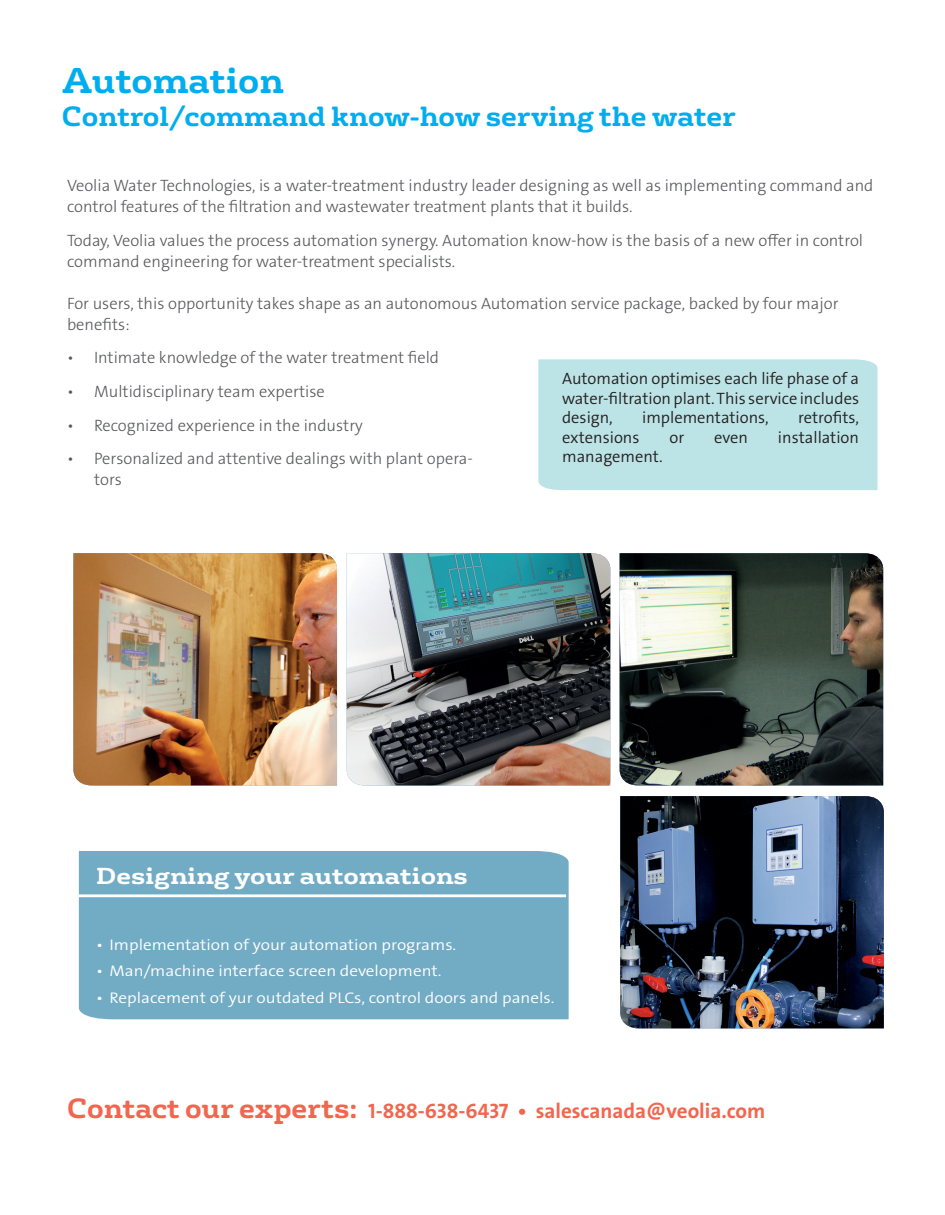
<style>
.page{position:relative;width:945px;height:1215px;background:#fff}
.page>*{position:absolute;margin:0;border:0;box-sizing:border-box;transform-origin:0 0}
.t1{font:700 34.5px "FS Rufus";color:#00aeef}
.t2{font:700 27px "FS Rufus";color:#00aeef}
.t3{font:700 22.5px "FS Rufus";color:#fff;scale:1.11 1}
.t4{font:21px "The Sans Veolia W7 Bld";color:#f2664f}
.t5{font:16.5px/21px "The Sans Veolia W3 Lig";color:#57585a}
.t6{font:16.5px/19.5px "The Sans Veolia W4 Se Lig";color:#231f20;text-align:justify}
.t7{font:15.45px "The Sans Veolia W4 Se Lig";color:#fff;scale:1.11 1}
.s1{font-family:"FS Rufus";font-weight:700;font-size:27px}
</style>
<div class="page">
<div style="left:538px;top:359px;width:339px;height:131px;background:#bce3e5"></div>
<img style="left:347px;top:553px;width:263px;height:232px">
<img style="left:620px;top:553px;width:263px;height:232px">
<img style="left:73px;top:553px;width:264px;height:232px">
<div style="left:79px;top:851px;width:490px;height:168px;background:#72abc4"></div>
<div style="left:96px;top:867px;width:460px;height:145px;background:#72abc4"></div>
<hr style="left:67px;top:894px;width:499px;height:3px;background:#fff">
<img style="left:620px;top:796px;width:264px;height:232px">
<h1 class="t1" style="left:62px;top:51px;width:223px">Automation</h1>
<h2 class="t2" style="left:62px;top:93px;width:676px">Control/command know-how serving the water</h2>
<p class="t5" style="left:67px;top:175px;width:808px">Veolia Water Technologies, is a water-treatment industry leader designing as well as implementing command and control features of the filtration and wastewater treatment plants that it builds.</p>
<p class="t5" style="left:67px;top:230px;width:798px">Today, Veolia values the process automation synergy. Automation know-how is the basis of a new offer in control command engineering for water-treatment specialists.</p>
<p class="t5" style="left:67px;top:293px;width:773px">For users, this opportunity takes shape as an autonomous Automation service package, backed by four major benefits:</p>
<p class="t5" style="left:67px;top:347px;width:374px">• Intimate knowledge of the water treatment field</p>
<p class="t5" style="left:67px;top:381px;width:259px">• Multidisciplinary team expertise</p>
<p class="t5" style="left:67px;top:415px;width:297px">• Recognized experience in the industry</p>
<p class="t5" style="left:94px;top:448px;width:380px;text-indent:-27px">• Personalized and attentive dealings with plant opera&shy;tors</p>
<p class="t6" style="left:562px;top:369px;width:298px">Automation optimises each life phase of a water-filtration plant. This service includes design,</p>
<p class="t6" style="left:642px;top:408px;width:128px">implementations,</p>
<p class="t6" style="left:798px;top:408px;width:62px">retrofits,</p>
<p class="t6" style="left:562px;top:427px;width:79px">extensions</p>
<p class="t6" style="left:670px;top:427px;width:16px">or</p>
<p class="t6" style="left:714px;top:427px;width:35px">even</p>
<p class="t6" style="left:778px;top:427px;width:83px">installation</p>
<p class="t6" style="left:562px;top:447px;width:102px">management.</p>
<h3 class="t3" style="left:96px;top:857px;width:336px">Designing your automations</h3>
<p class="t7" style="left:96px;top:935px;width:326px">• Implementation of your automation programs.</p>
<p class="t7" style="left:96px;top:961px;width:313px">• Man/machine interface screen development.</p>
<p class="t7" style="left:96px;top:987px;width:414px">• Replacement of yur outdated PLCs, control doors and panels.</p>
<p class="t4" style="left:67px;top:1097px;width:700px"><span class="s1">Contact our experts:</span> 1-888-638-6437 • salescanada@veolia.com</p>
</div>
